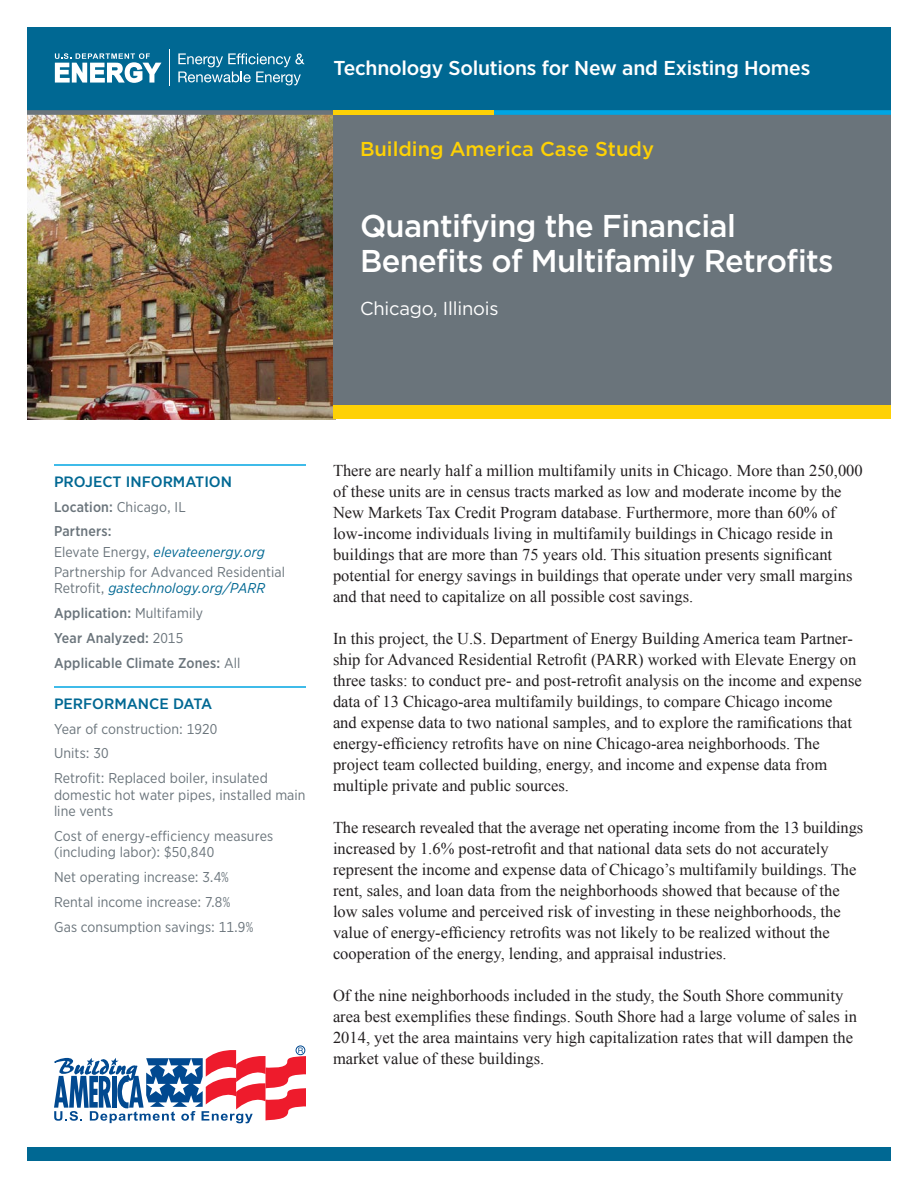
<style>
.page{position:relative;width:918px;height:1188px;background:#fff}
.page>*{position:absolute;margin:0;border:0;box-sizing:border-box;transform-origin:0 0}
.t1{font:500 31.5px/34.5px "Gotham";letter-spacing:-.02em;color:#fff}
.t2{font:500 20.1px "Gotham Narrow";letter-spacing:-.01em;color:#fff;scale:1.1 1}
.t3{font:500 20.1px "Gotham";color:#fed105}
.t4{font:18.75px "Gotham";letter-spacing:-.01em;color:#fff}
.body_text{font:16.5px/21px "Times New Roman";color:#231f20}
.Sidebar_head_2{font:500 15px "Gotham Narrow";color:#006893;scale:1.1 1}
.sidebar_text{font:14.25px/16.5px "Gotham Narrow";letter-spacing:.01em;color:#6a747b}
.sidebar_text-2{font:500 14.25px "Gotham Narrow";letter-spacing:.01em;color:#6a747b}
.sidebar_text-3{font:italic 14.25px "Gotham Narrow";letter-spacing:.005em;color:#006893}
.s1{font-weight:500}
.s2{font-style:normal;color:#6a747b}
.s3{font-style:italic;color:#006893}
.s4{font-weight:400}
</style>
<div class="page">
<img style="left:27px;top:115px;width:306px;height:304px">
<div style="left:333px;top:398px;width:557px;height:21px;background:#fed105"></div>
<div style="left:333px;top:92px;width:557px;height:313px;background:#6a747b"></div>
<div style="left:27px;top:1148px;width:864px;height:13px;background:#006893"></div>
<div style="left:27px;top:27px;width:864px;height:84px;background:#006893"></div>
<svg style="left:55px;top:53px;width:106px;height:30px"></svg>
<hr style="left:169px;top:50px;width:1px;height:36px;background:#fff">
<svg style="left:178px;top:53px;width:127px;height:32px"></svg>
<div style="left:336px;top:110px;width:555px;height:5px;background:#00a5e3"></div>
<div style="left:27px;top:110px;width:309px;height:5px;background:#6a747b"></div>
<div style="left:333px;top:110px;width:161px;height:5px;background:#fed105"></div>
<svg style="left:54px;top:1048px;width:252px;height:75px"></svg>
<div style="left:296px;top:1046px;width:9px;height:9px;border:1px solid #014990;border-radius:50%"></div>
<hr style="left:54px;top:464px;width:252px;height:2px;background:#00a5e3">
<hr style="left:54px;top:686px;width:252px;height:2px;background:#00a5e3">
<p class="t2" style="left:333px;top:55px;width:435px">Technology Solutions for New and Existing Homes</p>
<p class="t3" style="left:360px;top:136px;width:295px">Building America Case Study</p>
<h1 class="t1" style="left:360px;top:209px;width:475px">Quantifying the Financial<br>Benefits of Multifamily Retrofits</h1>
<p class="t4" style="left:360px;top:297px;width:140px">Chicago, Illinois</p>
<p class="Sidebar_head_2" style="left:54px;top:472px;width:163px">PROJECT INFORMATION</p>
<p class="sidebar_text" style="left:54px;top:498px;width:133px"><span class="s1">Location:</span> Chicago, IL</p>
<p class="sidebar_text-2" style="left:54px;top:522px;width:59px">Partners:</p>
<p class="sidebar_text-3" style="left:54px;top:543px;width:212px"><span class="s2">Elevate Energy,</span> elevateenergy.org</p>
<p class="sidebar_text" style="left:54px;top:563px;width:233px">Partnership for Advanced Residential<br>Retrofit, <span class="s3">gastechnology.org/PARR</span></p>
<p class="sidebar_text-2" style="left:54px;top:604px;width:151px">Application: <span class="s4">Multifamily</span></p>
<p class="sidebar_text-2" style="left:54px;top:629px;width:131px">Year Analyzed: <span class="s4">2015</span></p>
<p class="sidebar_text-2" style="left:54px;top:653px;width:188px">Applicable Climate Zones: <span class="s4">All</span></p>
<p class="Sidebar_head_2" style="left:54px;top:694px;width:145px">PERFORMANCE DATA</p>
<p class="sidebar_text" style="left:54px;top:720px;width:165px">Year of construction: 1920</p>
<p class="sidebar_text" style="left:54px;top:745px;width:56px">Units: 30</p>
<p class="sidebar_text" style="left:54px;top:769px;width:253px">Retrofit: Replaced boiler, insulated domestic hot water pipes, installed main line vents</p>
<p class="sidebar_text" style="left:54px;top:827px;width:221px">Cost of energy-efficiency measures (including labor): $50,840</p>
<p class="sidebar_text" style="left:54px;top:868px;width:176px">Net operating increase: 3.4%</p>
<p class="sidebar_text" style="left:54px;top:893px;width:178px">Rental income increase: 7.8%</p>
<p class="sidebar_text" style="left:54px;top:918px;width:201px">Gas consumption savings: 11.9%</p>
<p class="body_text" style="left:333px;top:459px;width:531px">There are nearly half a million multifamily units in Chicago. More than 250,000 of these units are in census tracts marked as low and moderate income by the New Markets Tax Credit Program database. Furthermore, more than 60% of low-income individuals living in multifamily buildings in Chicago reside in buildings that are more than 75 years old. This situation presents significant potential for energy savings in buildings that operate under very small margins and that need to capitalize on all possible cost savings.</p>
<p class="body_text" style="left:333px;top:627px;width:530px">In this project, the U.S. Department of Energy Building America team Partner&shy;ship for Advanced Residential Retrofit (PARR) worked with Elevate Energy on three tasks: to conduct pre- and post-retrofit analysis on the income and expense data of 13 Chicago-area multifamily buildings, to compare Chicago income<br>and expense data to two national samples, and to explore the ramifications that energy-efficiency retrofits have on nine Chicago-area neighborhoods. The project team collected building, energy, and income and expense data from multiple private and public sources.</p>
<p class="body_text" style="left:333px;top:816px;width:532px">The research revealed that the average net operating income from the 13 buildings increased by 1.6% post-retrofit and that national data sets do not accurately represent the income and expense data of Chicago’s multifamily buildings. The rent, sales, and loan data from the neighborhoods showed that because of the low sales volume and perceived risk of investing in these neighborhoods, the value of energy-efficiency retrofits was not likely to be realized without the cooperation of the energy, lending, and appraisal industries.</p>
<p class="body_text" style="left:333px;top:984px;width:525px">Of the nine neighborhoods included in the study, the South Shore community area best exemplifies these findings. South Shore had a large volume of sales in 2014, yet the area maintains very high capitalization rates that will dampen the market value of these buildings.</p>
</div>
